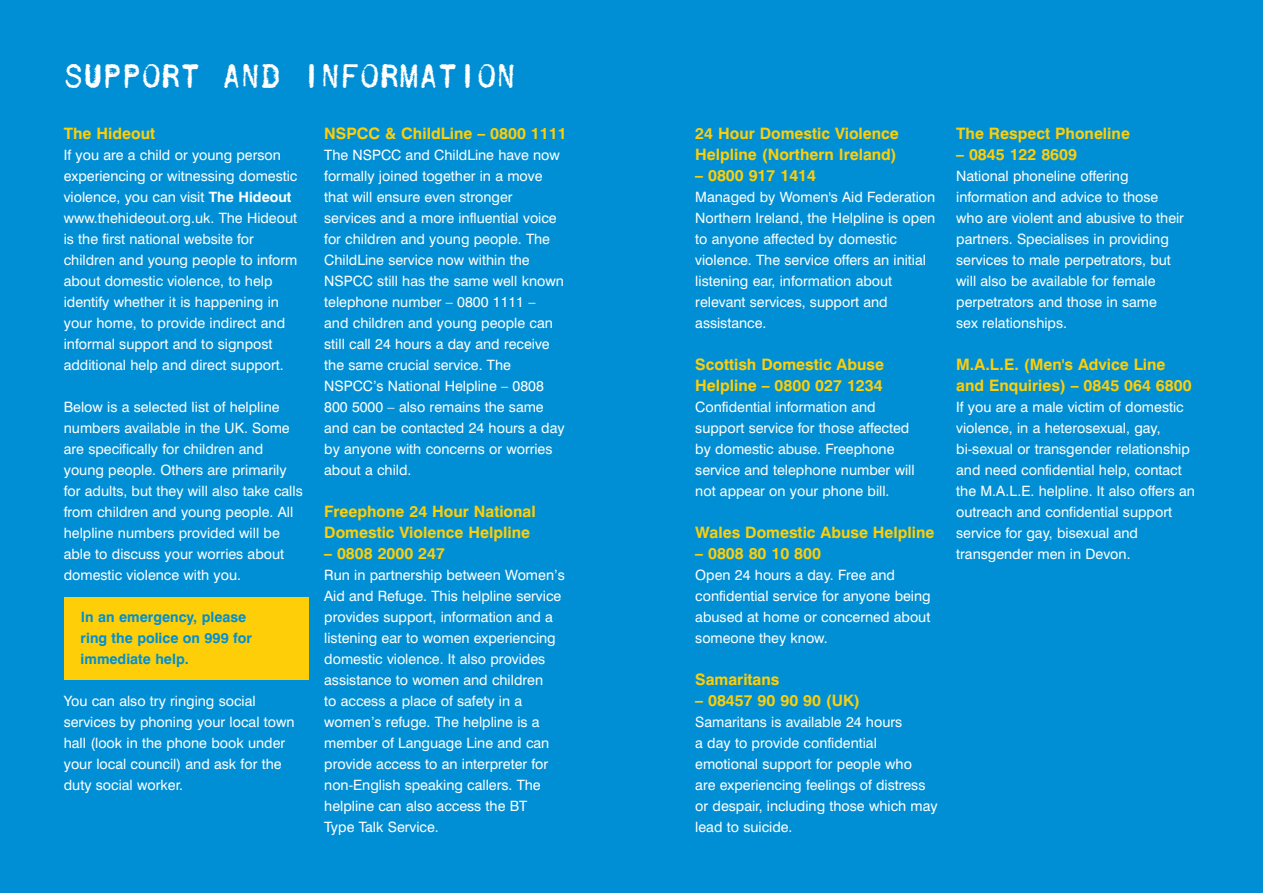
<style>
.page{position:relative;width:1263px;height:893px;background:#008fd5}
.page>*{position:absolute;margin:0;border:0;box-sizing:border-box;transform-origin:0 0}
.t1{font:30px "Cablegram Urgent";color:#fff}
.t2{font:700 15.75px/21px "Swiss 721 BT";color:#fece08}
.t3{font:14.25px/21px "Swiss 721 BT";color:#fff}
.t4{font:700 14.25px/21px "Swiss 721 BT";color:#008fd5}
.s1{font-weight:700}
</style>
<div class="page">
<div style="left:64px;top:597px;width:244px;height:82px;background:#fece08"></div>
<h1 class="t1" style="left:64px;top:60px;width:454px">SUPPORT AND INFORMATION</h1>
<p class="t2" style="left:64px;top:124px;width:93px">The Hideout</p>
<p class="t3" style="left:64px;top:146px;width:235px">If you are a child or young person experiencing or witnessing domestic violence, you can visit <span class="s1">The Hideout </span>www.thehideout.org.uk. The Hideout is the first national website for children and young people to inform about domestic violence, to help identify whether it is happening in your home, to provide indirect and informal support and to signpost additional help and direct support.</p>
<p class="t3" style="left:64px;top:398px;width:240px">Below is a selected list of helpline numbers available in the UK. Some are specifically for children and young people. Others are primarily for adults, but they will also take calls from children and young people. All helpline numbers provided will be able to discuss your worries about domestic violence with you.</p>
<p class="t4" style="left:81px;top:608px;width:173px">In an emergency, please ring the police on 999 for immediate help.</p>
<p class="t3" style="left:64px;top:692px;width:232px">You can also try ringing social services by phoning your local town hall (look in the phone book under your local council) and ask for the duty social worker.</p>
<p class="t2" style="left:324px;top:124px;width:244px">NSPCC &amp; ChildLine – 0800 1111</p>
<p class="t3" style="left:324px;top:146px;width:242px">The NSPCC and ChildLine have now formally joined together in a move that will ensure even stronger services and a more influential voice for children and young people. The<br>ChildLine service now within the<br>NSPCC still has the same well known telephone number – 0800 1111 –<br>and children and young people can still call 24 hours a day and receive the same crucial service. The<br>NSPCC’s National Helpline – 0808<br>800 5000 – also remains the same and can be contacted 24 hours a day by anyone with concerns or worries about a child.</p>
<p class="t2" style="left:324px;top:502px;width:213px">Freephone 24 Hour National<br>Domestic Violence Helpline</p>
<p class="t2" style="left:324px;top:544px;width:122px">– 0808 2000 247</p>
<p class="t3" style="left:324px;top:566px;width:242px">Run in partnership between Women’s Aid and Refuge. This helpline service provides support, information and a listening ear to women experiencing domestic violence. It also provides assistance to women and children<br>to access a place of safety in a women’s refuge. The helpline is a member of Language Line and can provide access to an interpreter for non-English speaking callers. The helpline can also access the BT<br>Type Talk Service.</p>
<p class="t2" style="left:695px;top:124px;width:205px">24 Hour Domestic Violence<br>Helpline (Northern Ireland)</p>
<p class="t2" style="left:695px;top:166px;width:122px">– 0800 917 1414</p>
<p class="t3" style="left:695px;top:188px;width:241px">Managed by Women's Aid Federation<br>Northern Ireland, the Helpline is open to anyone affected by domestic violence. The service offers an initial listening ear, information about relevant services, support and assistance.</p>
<p class="t2" style="left:695px;top:355px;width:190px">Scottish Domestic Abuse<br>Helpline – 0800 027 1234</p>
<p class="t3" style="left:695px;top:398px;width:221px">Confidential information and support service for those affected by domestic abuse. Freephone service and telephone number will not appear on your phone bill.</p>
<p class="t2" style="left:695px;top:523px;width:241px">Wales Domestic Abuse Helpline</p>
<p class="t2" style="left:695px;top:544px;width:127px">– 0808 80 10 800</p>
<p class="t3" style="left:695px;top:566px;width:237px">Open 24 hours a day. Free and confidential service for anyone being abused at home or concerned about someone they know.</p>
<p class="t2" style="left:695px;top:670px;width:86px">Samaritans</p>
<p class="t2" style="left:695px;top:691px;width:166px">– 08457 90 90 90 (UK)</p>
<p class="t3" style="left:695px;top:713px;width:244px">Samaritans is available 24 hours<br>a day to provide confidential emotional support for people who<br>are experiencing feelings of distress or despair, including those which may lead to suicide.</p>
<p class="t2" style="left:956px;top:124px;width:175px">The Respect Phoneline</p>
<p class="t2" style="left:956px;top:145px;width:122px">– 0845 122 8609</p>
<p class="t3" style="left:956px;top:167px;width:229px">National phoneline offering information and advice to those who are violent and abusive to their partners. Specialises in providing services to male perpetrators, but will also be available for female perpetrators and those in same<br>sex relationships.</p>
<p class="t2" style="left:956px;top:355px;width:237px">M.A.L.E. (Men's Advice Line and Enquiries) – 0845 064 6800</p>
<p class="t3" style="left:956px;top:398px;width:240px">If you are a male victim of domestic violence, in a heterosexual, gay, bi-sexual or transgender relationship and need confidential help, contact the M.A.L.E. helpline. It also offers an outreach and confidential support service for gay, bisexual and transgender men in Devon.</p>
</div>
